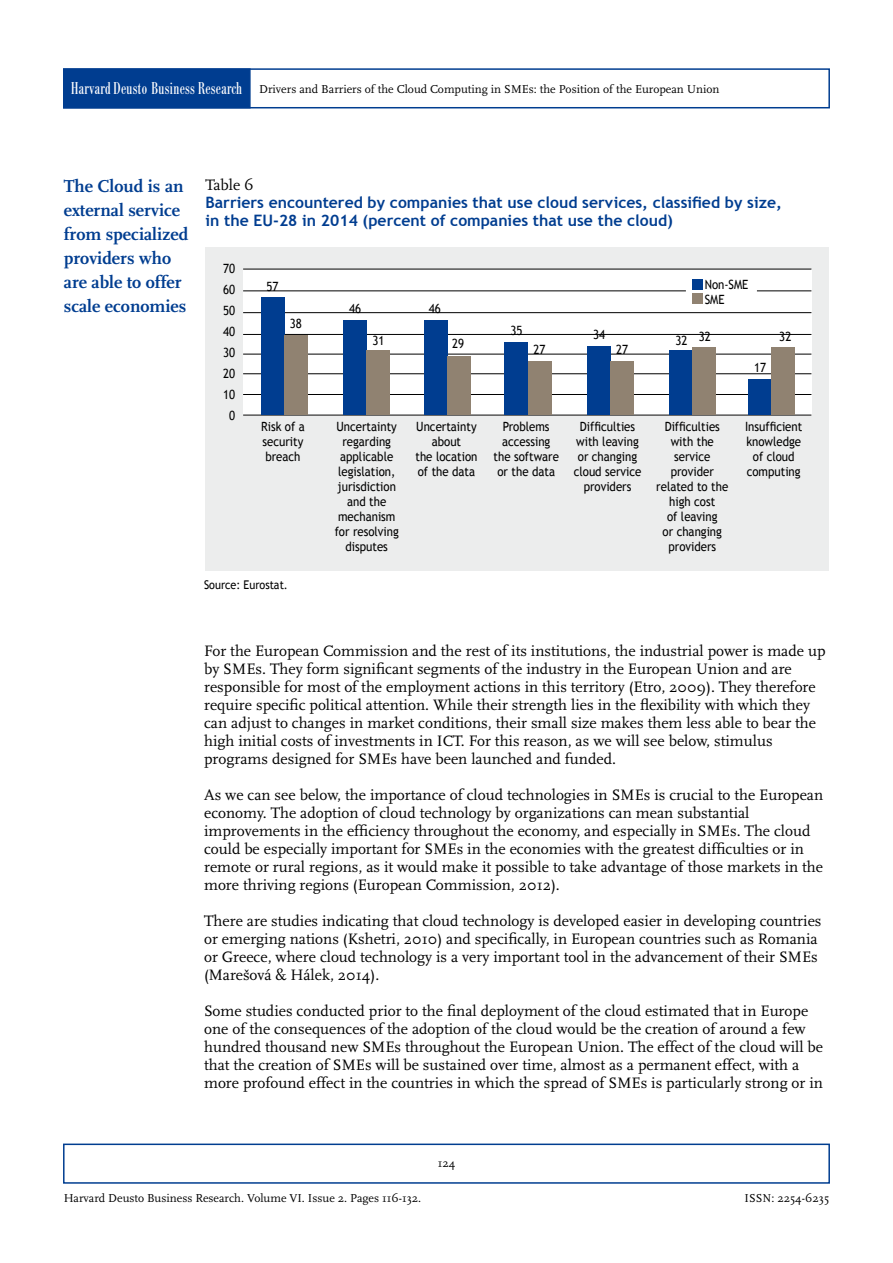
<style>
.page{position:relative;width:893px;height:1263px;background:#fff}
.page>*{position:absolute;margin:0;border:0;box-sizing:border-box;transform-origin:0 0}
.t1{font:700 18px/24px "Scala";color:#003d90}
.t2{font:15.75px/18px "Scala";color:#000}
.t3{font:700 15.75px/18px "Trebuchet MS";color:#003d90}
.t4{font:12.75px/15px "Trebuchet MS";color:#000;text-align:center;scale:.9 1}
.t5{font:12px "Scala";color:#000}
.t6{font:12px "Trebuchet MS";color:#000;scale:.9 1}
.s1{font-family:"Bodoni BE";font-stretch:condensed;font-size:16.8px;color:#fff}
</style>
<div class="page">
<div style="left:63px;top:68px;width:767px;height:40px;border:2px solid #003d90"></div>
<div style="left:63px;top:1143px;width:767px;height:41px;border:2px solid #003d90"></div>
<div style="left:63px;top:68px;width:188px;height:40px;background:#003d90;border:2px solid #003d90"></div>
<div style="left:205px;top:247px;width:623px;height:324px;background:#eceded"></div>
<div style="left:243px;top:269px;width:568px;height:146px;background:#fff"></div>
<hr style="left:243px;top:269px;width:568px;height:1px;background:#000">
<hr style="left:243px;top:290px;width:568px;height:1px;background:#000">
<hr style="left:243px;top:312px;width:568px;height:1px;background:#000">
<hr style="left:243px;top:334px;width:568px;height:1px;background:#000">
<hr style="left:243px;top:354px;width:568px;height:1px;background:#000">
<hr style="left:243px;top:373px;width:568px;height:1px;background:#000">
<hr style="left:243px;top:394px;width:568px;height:1px;background:#000">
<hr style="left:243px;top:415px;width:568px;height:1px;background:#000">
<div style="left:261px;top:297px;width:23px;height:118px;background:#003d90"></div>
<div style="left:344px;top:320px;width:23px;height:95px;background:#003d90"></div>
<div style="left:424px;top:320px;width:23px;height:95px;background:#003d90"></div>
<div style="left:505px;top:342px;width:23px;height:73px;background:#003d90"></div>
<div style="left:587px;top:347px;width:24px;height:68px;background:#003d90"></div>
<div style="left:669px;top:350px;width:23px;height:65px;background:#003d90"></div>
<div style="left:749px;top:379px;width:23px;height:36px;background:#003d90"></div>
<div style="left:284px;top:336px;width:23px;height:79px;background:#908271"></div>
<div style="left:367px;top:350px;width:23px;height:65px;background:#908271"></div>
<div style="left:447px;top:356px;width:23px;height:59px;background:#908271"></div>
<div style="left:528px;top:361px;width:23px;height:54px;background:#908271"></div>
<div style="left:611px;top:361px;width:23px;height:54px;background:#908271"></div>
<div style="left:692px;top:347px;width:23px;height:68px;background:#908271"></div>
<div style="left:772px;top:347px;width:23px;height:68px;background:#908271"></div>
<div style="left:686px;top:274px;width:71px;height:36px;background:#fff"></div>
<div style="left:692px;top:280px;width:11px;height:10px;background:#003d90"></div>
<div style="left:692px;top:294px;width:11px;height:10px;background:#908271"></div>
<p class="t5" style="left:71px;top:82px;width:650px"><span class="s1">Harvard Deusto Business Research</span> Drivers and Barriers of the Cloud Computing in SMEs: the Position of the European Union</p>
<p class="t1" style="left:64px;top:174px;width:126px">The Cloud is an external service from specialized providers who are able to offer scale economies</p>
<p class="t2" style="left:206px;top:177px;width:50px">Table 6</p>
<p class="t3" style="left:206px;top:194px;width:578px">Barriers encountered by companies that use cloud services, classified by size, in the EU-28 in 2014 (percent of companies that use the cloud)</p>
<p class="t4" style="left:223px;top:259px;width:15px;line-height:21px">70<br>60<br>50<br>40<br>30<br>20<br>10<br>0</p>
<p class="t4" style="left:261px;top:419px;width:50px;text-align:justify">Risk of a security breach</p>
<p class="t4" style="left:335px;top:419px;width:73px">Uncertainty regarding applicable legislation, jurisdiction and the mechanism for resolving disputes</p>
<p class="t4" style="left:415px;top:419px;width:70px">Uncertainty about<br>the location of the data</p>
<p class="t4" style="left:494px;top:419px;width:74px">Problems accessing the software or the data</p>
<p class="t4" style="left:574px;top:419px;width:77px">Difficulties with leaving or changing cloud service providers</p>
<p class="t4" style="left:656px;top:419px;width:81px">Difficulties with the service provider related to the high cost<br>of leaving<br>or changing providers</p>
<p class="t4" style="left:745px;top:419px;width:65px">Insufficient knowledge of cloud computing</p>
<p class="t4" style="left:705px;top:277px;width:50px;text-align:left">Non-SME<br>SME</p>
<p class="t4" style="left:267px;top:279px;width:15px">57</p>
<p class="t4" style="left:349px;top:301px;width:15px">46</p>
<p class="t4" style="left:429px;top:301px;width:15px">46</p>
<p class="t4" style="left:290px;top:316px;width:15px">38</p>
<p class="t4" style="left:510px;top:323px;width:15px">35</p>
<p class="t4" style="left:593px;top:328px;width:15px">34</p>
<p class="t4" style="left:699px;top:329px;width:15px">32</p>
<p class="t4" style="left:779px;top:329px;width:15px">32</p>
<p class="t4" style="left:675px;top:333px;width:15px">32</p>
<p class="t4" style="left:372px;top:333px;width:15px">31</p>
<p class="t4" style="left:452px;top:336px;width:15px">29</p>
<p class="t4" style="left:533px;top:342px;width:15px">27</p>
<p class="t4" style="left:616px;top:342px;width:15px">27</p>
<p class="t4" style="left:754px;top:360px;width:15px">17</p>
<p class="t6" style="left:204px;top:577px;width:95px">Source: Eurostat.</p>
<p class="t2" style="left:204px;top:642px;width:623px">For the European Commission and the rest of its institutions, the industrial power is made up by SMEs. They form significant segments of the industry in the European Union and are responsible for most of the employment actions in this territory (Etro, 2009). They therefore require specific political attention. While their strength lies in the flexibility with which they can adjust to changes in market conditions, their small size makes them less able to bear the high initial costs of investments in ICT. For this reason, as we will see below, stimulus programs designed for SMEs have been launched and funded.</p>
<p class="t2" style="left:204px;top:786px;width:621px">As we can see below, the importance of cloud technologies in SMEs is crucial to the European economy. The adoption of cloud technology by organizations can mean substantial improvements in the efficiency throughout the economy, and especially in SMEs. The cloud could be especially important for SMEs in the economies with the greatest difficulties or in remote or rural regions, as it would make it possible to take advantage of those markets in the more thriving regions (European Commission, 2012).</p>
<p class="t2" style="left:204px;top:912px;width:619px">There are studies indicating that cloud technology is developed easier in developing countries or emerging nations (Kshetri, 2010) and specifically, in European countries such as Romania or Greece, where cloud technology is a very important tool in the advancement of their SMEs (Maresˇová &amp; Hálek, 2014).</p>
<p class="t2" style="left:204px;top:1002px;width:621px">Some studies conducted prior to the final deployment of the cloud estimated that in Europe one of the consequences of the adoption of the cloud would be the creation of around a few hundred thousand new SMEs throughout the European Union. The effect of the cloud will be that the creation of SMEs will be sustained over time, almost as a permanent effect, with a more profound effect in the countries in which the spread of SMEs is particularly strong or in</p>
<p class="t5" style="left:438px;top:1156px;width:19px">124</p>
<p class="t5" style="left:64px;top:1192px;width:359px">Harvard Deusto Business Research. Volume VI. Issue 2. Pages 116-132.</p>
<p class="t5" style="left:745px;top:1192px;width:86px">ISSN: 2254-6235</p>
</div>
